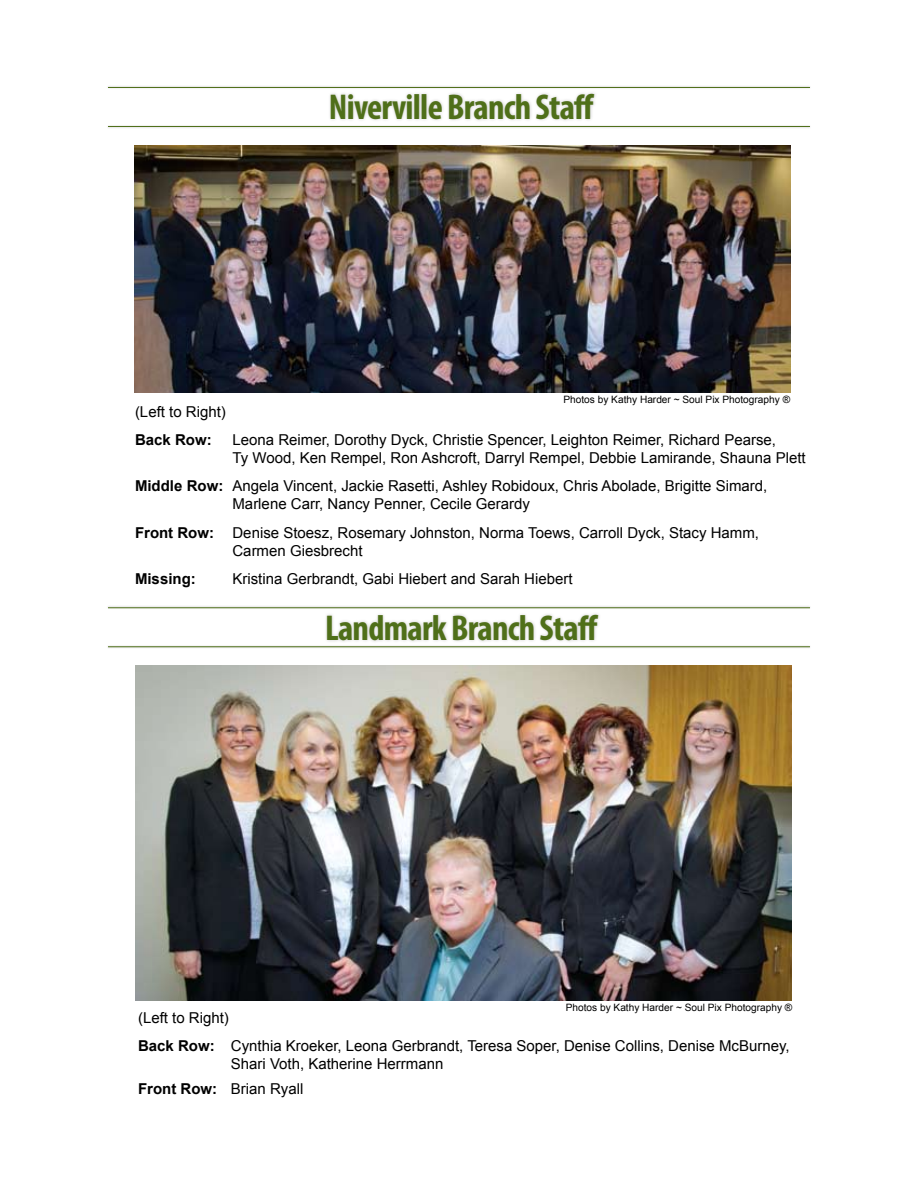
<style>
.page{position:relative;width:918px;height:1188px;background:#fff}
.page>*{position:absolute;margin:0;border:0;box-sizing:border-box;transform-origin:0 0}
.t1{font:700 condensed 36px "Myriad Pro";letter-spacing:-.02em;color:#4f6f19}
.t2{font:15px/18px "Arial";color:#000}
.t3{font:700 15px "Arial";color:#000}
.t4{font:10.2px "Arial";color:#000}
.s1{font-weight:700}
</style>
<div class="page">
<img style="left:134px;top:146px;width:656px;height:247px">
<img style="left:135px;top:665px;width:657px;height:335px">
<div style="left:106px;top:85px;width:712px;height:50px;background:#000;opacity:.3"></div>
<hr style="left:108px;top:126px;width:702px;height:1px;background:#4f6f19">
<hr style="left:108px;top:87px;width:702px;height:1px;background:#4f6f19">
<div style="left:106px;top:605px;width:712px;height:51px;background:#000;opacity:.3"></div>
<hr style="left:108px;top:646px;width:702px;height:1px;background:#4f6f19">
<hr style="left:108px;top:607px;width:702px;height:1px;background:#4f6f19">
<h1 class="t1" style="left:329px;top:85px;width:267px">Niverville Branch Staff</h1>
<p class="t4" style="left:563px;top:393px;width:228px">Photos by Kathy Harder ~ Soul Pix Photography ®</p>
<p class="t2" style="left:135px;top:403px;width:92px">(Left to Right)</p>
<p class="t3" style="left:135px;top:430px;width:78px">Back Row:</p>
<p class="t2" style="left:232px;top:431px;width:575px">Leona Reimer, Dorothy Dyck, Christie Spencer, Leighton Reimer, Richard Pearse,<br>Ty Wood, Ken Rempel, Ron Ashcroft, Darryl Rempel, Debbie Lamirande, Shauna Plett</p>
<p class="t2" style="left:232px;top:477px;width:536px;text-indent:-98px"><span class="s1">Middle Row:</span> Angela Vincent, Jackie Rasetti, Ashley Robidoux, Chris Abolade, Brigitte Simard,<br>Marlene Carr, Nancy Penner, Cecile Gerardy</p>
<p class="t2" style="left:232px;top:523px;width:528px;text-indent:-98px"><span class="s1">Front Row:</span> Denise Stoesz, Rosemary Johnston, Norma Toews, Carroll Dyck, Stacy Hamm,<br>Carmen Giesbrecht</p>
<p class="t3" style="left:135px;top:569px;width:62px">Missing:</p>
<p class="t2" style="left:232px;top:570px;width:342px">Kristina Gerbrandt, Gabi Hiebert and Sarah Hiebert</p>
<h1 class="t1" style="left:325px;top:605px;width:275px">Landmark Branch Staff</h1>
<p class="t4" style="left:566px;top:1001px;width:228px">Photos by Kathy Harder ~ Soul Pix Photography ®</p>
<p class="t2" style="left:138px;top:1004px;width:653px;line-height:28.2px">(Left to Right)<br><span class="s1">Back Row:</span> Cynthia Kroeker, Leona Gerbrandt, Teresa Soper, Denise Collins, Denise McBurney,</p>
<p class="t2" style="left:138px;top:1051px;width:307px;line-height:25.5px;text-indent:93px">Shari Voth, Katherine Herrmann<br><span class="s1">Front Row:</span> Brian Ryall</p>
</div>
